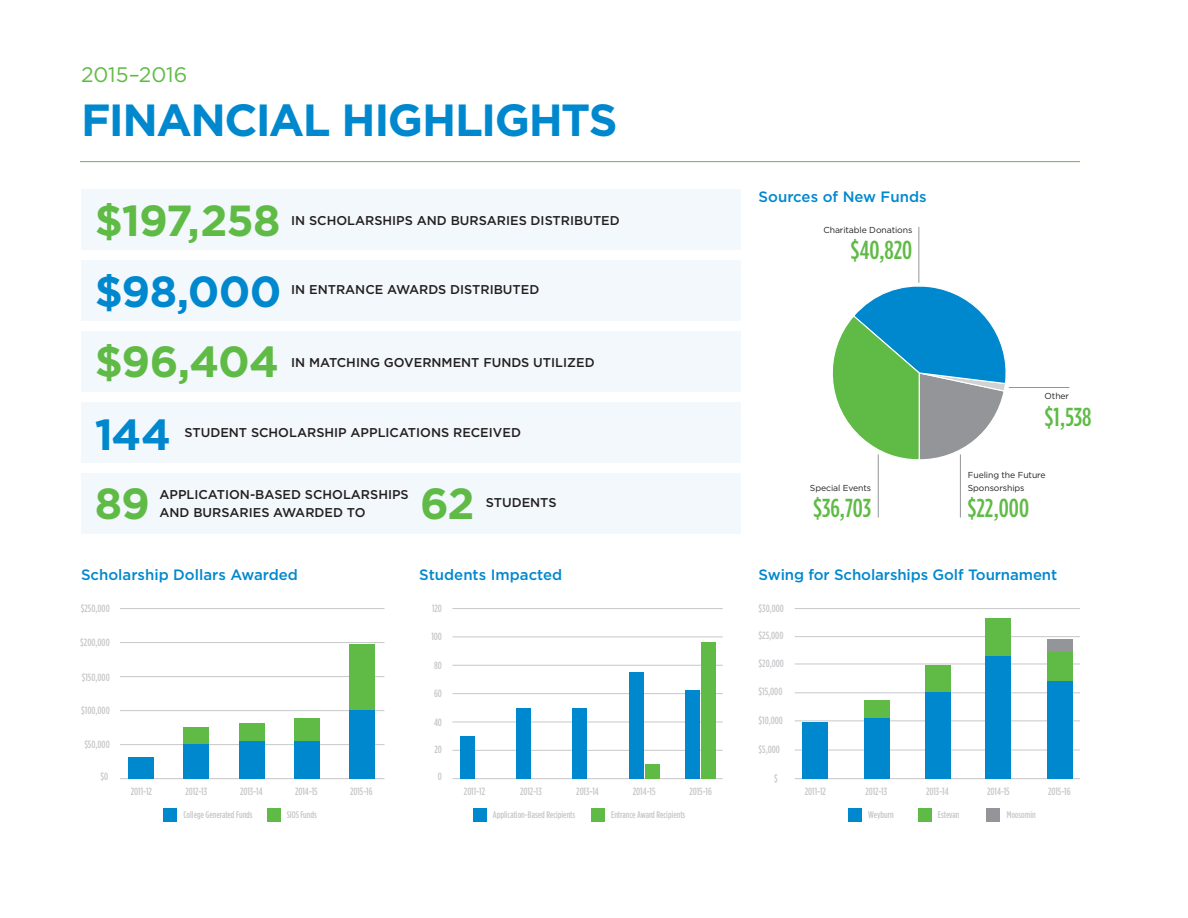
<style>
.page{position:relative;width:1188px;height:918px;background:#fff}
.page>*{position:absolute;margin:0;border:0;box-sizing:border-box;transform-origin:0 0}
.t1{font:700 45px "Gotham HTF";letter-spacing:-.035em;color:#0088ce}
.t2{font:700 43.5px "Gotham HTF";letter-spacing:-.025em;color:#60bb46}
.t3{font:700 43.5px "Gotham HTF";letter-spacing:-.02em;color:#0088ce}
.t4{font:500 condensed 25.95px "Gotham HTF";color:#60bb46}
.t5{font:21px "Gotham HTF";letter-spacing:-.005em;color:#60bb46}
.t6{font:500 15px "Gotham HTF";color:#0088ce}
.t7{font:500 12.75px/18px "Gotham HTF";color:#231f20}
.t8{font:500 condensed 10.5px "Gotham HTF";color:#c7c8ca}
.t9{font:500 condensed 9.6px "Gotham HTF";color:#c7c8ca}
.t10{font:8.7px/13px "Gotham HTF";letter-spacing:-.01em;color:#231f20}
</style>
<div class="page">
<div style="left:81px;top:473px;width:660px;height:61px;background:#f3f8fc"></div>
<div style="left:81px;top:189px;width:660px;height:61px;background:#f3f8fc"></div>
<hr style="left:80px;top:161px;width:1000px;height:1px;background:#60bb46">
<div style="left:81px;top:260px;width:660px;height:61px;background:#f3f8fc"></div>
<div style="left:81px;top:331px;width:660px;height:61px;background:#f3f8fc"></div>
<div style="left:81px;top:402px;width:660px;height:61px;background:#f3f8fc"></div>
<div style="left:848px;top:809px;width:14px;height:13px;background:#0088ce"></div>
<div style="left:918px;top:809px;width:14px;height:13px;background:#60bb46"></div>
<div style="left:987px;top:809px;width:13px;height:13px;background:#939598"></div>
<div style="left:473px;top:809px;width:14px;height:13px;background:#0088ce"></div>
<div style="left:591px;top:809px;width:14px;height:13px;background:#60bb46"></div>
<div style="left:164px;top:809px;width:13px;height:13px;background:#0088ce"></div>
<div style="left:267px;top:809px;width:13px;height:13px;background:#60bb46"></div>
<hr style="left:795px;top:608px;width:285px;height:1px;background:#c7c8ca">
<hr style="left:795px;top:636px;width:285px;height:1px;background:#c7c8ca">
<hr style="left:795px;top:664px;width:285px;height:1px;background:#c7c8ca">
<hr style="left:795px;top:692px;width:285px;height:1px;background:#c7c8ca">
<hr style="left:795px;top:721px;width:285px;height:1px;background:#c7c8ca">
<hr style="left:795px;top:750px;width:285px;height:1px;background:#c7c8ca">
<hr style="left:795px;top:778px;width:285px;height:1px;background:#c7c8ca">
<div style="left:803px;top:723px;width:25px;height:56px;background:#0088ce"></div>
<div style="left:864px;top:718px;width:25px;height:61px;background:#0088ce"></div>
<div style="left:864px;top:701px;width:25px;height:17px;background:#60bb46"></div>
<div style="left:925px;top:665px;width:25px;height:29px;background:#60bb46"></div>
<div style="left:925px;top:692px;width:25px;height:87px;background:#0088ce"></div>
<div style="left:1047px;top:652px;width:25px;height:29px;background:#60bb46"></div>
<div style="left:1047px;top:639px;width:25px;height:13px;background:#939598"></div>
<div style="left:1047px;top:681px;width:25px;height:98px;background:#0088ce"></div>
<div style="left:986px;top:619px;width:25px;height:38px;background:#60bb46"></div>
<div style="left:986px;top:657px;width:25px;height:122px;background:#0088ce"></div>
<hr style="left:452px;top:608px;width:271px;height:1px;background:#c7c8ca">
<hr style="left:452px;top:637px;width:271px;height:1px;background:#c7c8ca">
<hr style="left:452px;top:665px;width:271px;height:1px;background:#c7c8ca">
<hr style="left:452px;top:693px;width:271px;height:1px;background:#c7c8ca">
<hr style="left:452px;top:722px;width:271px;height:1px;background:#c7c8ca">
<hr style="left:452px;top:750px;width:271px;height:1px;background:#c7c8ca">
<hr style="left:452px;top:778px;width:271px;height:1px;background:#c7c8ca">
<div style="left:645px;top:765px;width:14px;height:14px;background:#60bb46"></div>
<div style="left:629px;top:672px;width:14px;height:107px;background:#0088ce"></div>
<div style="left:573px;top:708px;width:14px;height:71px;background:#0088ce"></div>
<div style="left:460px;top:736px;width:14px;height:43px;background:#0088ce"></div>
<div style="left:516px;top:708px;width:14px;height:71px;background:#0088ce"></div>
<div style="left:701px;top:643px;width:15px;height:136px;background:#60bb46"></div>
<div style="left:686px;top:691px;width:14px;height:88px;background:#0088ce"></div>
<hr style="left:120px;top:608px;width:264px;height:1px;background:#c7c8ca">
<hr style="left:120px;top:642px;width:264px;height:1px;background:#c7c8ca">
<hr style="left:120px;top:676px;width:264px;height:1px;background:#c7c8ca">
<hr style="left:120px;top:710px;width:264px;height:1px;background:#c7c8ca">
<hr style="left:120px;top:744px;width:264px;height:1px;background:#c7c8ca">
<hr style="left:120px;top:778px;width:264px;height:1px;background:#c7c8ca">
<div style="left:129px;top:757px;width:25px;height:22px;background:#0088ce"></div>
<div style="left:239px;top:741px;width:25px;height:38px;background:#0088ce"></div>
<div style="left:239px;top:723px;width:25px;height:18px;background:#60bb46"></div>
<div style="left:184px;top:744px;width:25px;height:35px;background:#0088ce"></div>
<div style="left:184px;top:728px;width:25px;height:16px;background:#60bb46"></div>
<div style="left:349px;top:644px;width:25px;height:66px;background:#60bb46"></div>
<div style="left:349px;top:710px;width:25px;height:69px;background:#0088ce"></div>
<div style="left:294px;top:741px;width:25px;height:38px;background:#0088ce"></div>
<div style="left:294px;top:719px;width:25px;height:22px;background:#60bb46"></div>
<hr style="left:878px;top:454px;width:1px;height:64px;background:#939598">
<hr style="left:960px;top:454px;width:1px;height:64px;background:#939598">
<hr style="left:1009px;top:387px;width:60px;height:1px;background:#939598">
<hr style="left:919px;top:227px;width:1px;height:56px;background:#939598">
<svg style="left:832px;top:282px;width:177px;height:179px"></svg>
<p class="t5" style="left:81px;top:63px;width:108px">2015–2016</p>
<p class="t1" style="left:81px;top:94px;width:538px">FINANCIAL HIGHLIGHTS</p>
<p class="t2" style="left:95px;top:195px;width:187px">$197,258</p>
<p class="t7" style="left:291px;top:211px;width:330px">IN SCHOLARSHIPS AND BURSARIES DISTRIBUTED</p>
<p class="t3" style="left:95px;top:266px;width:188px">$98,000</p>
<p class="t7" style="left:291px;top:281px;width:250px">IN ENTRANCE AWARDS DISTRIBUTED</p>
<p class="t2" style="left:95px;top:337px;width:186px">$96,404</p>
<p class="t7" style="left:291px;top:353px;width:305px">IN MATCHING GOVERNMENT FUNDS UTILIZED</p>
<p class="t3" style="left:95px;top:409px;width:78px">144</p>
<p class="t7" style="left:184px;top:424px;width:338px">STUDENT SCHOLARSHIP APPLICATIONS RECEIVED</p>
<p class="t2" style="left:95px;top:479px;width:57px">89</p>
<p class="t2" style="left:420px;top:479px;width:56px">62</p>
<p class="t7" style="left:486px;top:493px;width:72px">STUDENTS</p>
<p class="t7" style="left:159px;top:485px;width:251px">APPLICATION-BASED SCHOLARSHIPS<br>AND BURSARIES AWARDED TO</p>
<p class="t6" style="left:81px;top:566px;width:219px">Scholarship Dollars Awarded</p>
<p class="t6" style="left:419px;top:566px;width:144px">Students Impacted</p>
<p class="t8" style="left:81px;top:602px;width:30px">$250,000</p>
<p class="t8" style="left:80px;top:637px;width:31px">$200,000</p>
<p class="t8" style="left:82px;top:671px;width:29px">$150,000</p>
<p class="t8" style="left:81px;top:704px;width:30px">$100,000</p>
<p class="t8" style="left:84px;top:739px;width:27px">$50,000</p>
<p class="t8" style="left:101px;top:771px;width:9px">$0</p>
<p class="t8" style="left:131px;top:786px;width:23px">2011-12</p>
<p class="t8" style="left:185px;top:786px;width:23px">2012-13</p>
<p class="t8" style="left:240px;top:786px;width:24px">2013-14</p>
<p class="t8" style="left:295px;top:786px;width:24px">2014-15</p>
<p class="t8" style="left:350px;top:786px;width:24px">2015-16</p>
<p class="t8" style="left:432px;top:602px;width:11px">120</p>
<p class="t8" style="left:431px;top:631px;width:12px">100</p>
<p class="t8" style="left:434px;top:659px;width:9px">80</p>
<p class="t8" style="left:434px;top:688px;width:9px">60</p>
<p class="t8" style="left:434px;top:717px;width:9px">40</p>
<p class="t8" style="left:435px;top:744px;width:9px">20</p>
<p class="t8" style="left:438px;top:771px;width:6px">0</p>
<p class="t8" style="left:464px;top:786px;width:23px">2011-12</p>
<p class="t8" style="left:520px;top:786px;width:23px">2012-13</p>
<p class="t8" style="left:576px;top:786px;width:24px">2013-14</p>
<p class="t8" style="left:633px;top:786px;width:24px">2014-15</p>
<p class="t8" style="left:689px;top:786px;width:24px">2015-16</p>
<p class="t6" style="left:759px;top:188px;width:170px">Sources of New Funds</p>
<p class="t10" style="left:823px;top:223px;width:90px">Charitable Donations</p>
<p class="t4" style="left:851px;top:236px;width:63px">$40,820</p>
<p class="t10" style="left:810px;top:481px;width:63px">Special Events</p>
<p class="t4" style="left:813px;top:494px;width:60px">$36,703</p>
<p class="t10" style="left:1045px;top:389px;width:26px">Other</p>
<p class="t4" style="left:1045px;top:402px;width:48px">$1,538</p>
<p class="t10" style="left:968px;top:468px;width:79px">Fueling the Future<br>Sponsorships</p>
<p class="t4" style="left:967px;top:494px;width:63px">$22,000</p>
<p class="t6" style="left:759px;top:566px;width:300px">Swing for Scholarships Golf Tournament</p>
<p class="t8" style="left:759px;top:602px;width:27px">$30,000</p>
<p class="t8" style="left:759px;top:630px;width:26px">$25,000</p>
<p class="t8" style="left:759px;top:658px;width:27px">$20,000</p>
<p class="t8" style="left:759px;top:686px;width:25px">$15,000</p>
<p class="t8" style="left:759px;top:714px;width:26px">$10,000</p>
<p class="t8" style="left:759px;top:744px;width:23px">$5,000</p>
<p class="t8" style="left:774px;top:772px;width:5px">$</p>
<p class="t8" style="left:805px;top:786px;width:23px">2011-12</p>
<p class="t8" style="left:865px;top:786px;width:23px">2012-13</p>
<p class="t8" style="left:926px;top:786px;width:24px">2013-14</p>
<p class="t8" style="left:987px;top:786px;width:24px">2014-15</p>
<p class="t8" style="left:1048px;top:786px;width:24px">2015-16</p>
<p class="t9" style="left:184px;top:809px;width:71px">College Generated Funds</p>
<p class="t9" style="left:287px;top:809px;width:32px">SIOS Funds</p>
<p class="t9" style="left:493px;top:809px;width:84px">Application-Based Recipients</p>
<p class="t9" style="left:611px;top:809px;width:76px">Entrance Award Recipients</p>
<p class="t9" style="left:868px;top:809px;width:27px">Weyburn</p>
<p class="t9" style="left:938px;top:809px;width:23px">Estevan</p>
<p class="t9" style="left:1007px;top:809px;width:31px">Moosomin</p>
</div>
